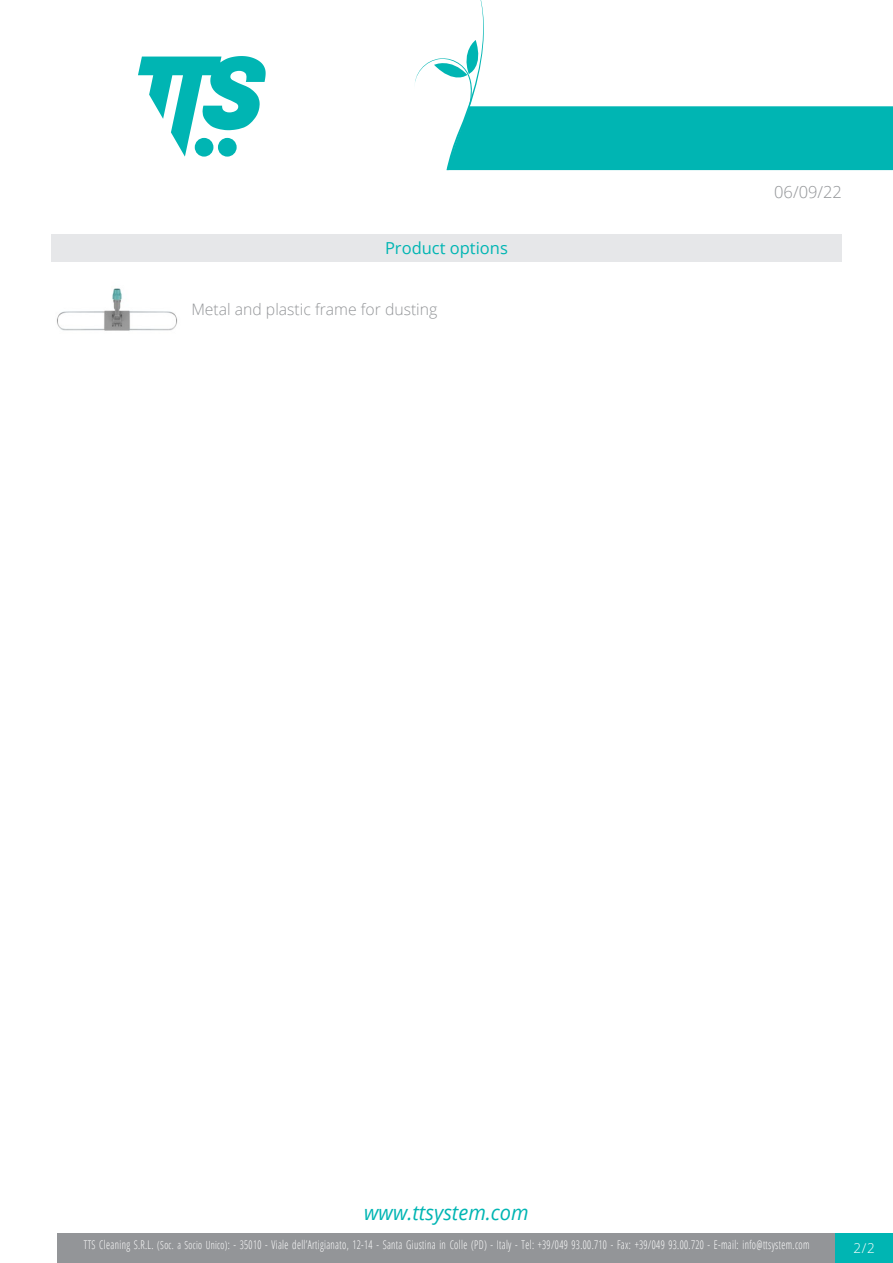
<style>
.page{position:relative;width:893px;height:1263px;background:#fff}
.page>*{position:absolute;margin:0;border:0;box-sizing:border-box;transform-origin:0 0}
.t1{font:italic 20.85px "Open Sans";color:#00b5b3;scale:.96 1}
.Titolo5{font:16.5px "Open Sans";color:#00b5b3}
.t2{font:300 16.5px "Open Sans";color:#939598}
.Nome{font:300 15.75px "Open Sans";color:#939598}
.t3{font:300 13.5px "Open Sans";color:#fff}
.t4{font:300 12px "Open Sans Condensed";letter-spacing:.035em;color:#fff;scale:.85 1}
.s1{font-size:11.25px}
</style>
<div class="page">
<svg style="left:138px;top:56px;width:128px;height:101px"></svg>
<div style="left:57px;top:1233px;width:779px;height:30px;background:#939598"></div>
<div style="left:836px;top:1233px;width:57px;height:30px;background:#00b5b3"></div>
<svg style="left:415px;top:0;width:478px;height:170px"></svg>
<div style="left:51px;top:234px;width:791px;height:28px;background:#e6e7e9"></div>
<img style="left:57px;top:288px;width:120px;height:43px">
<p class="Titolo5" style="left:385px;top:237px;width:124px">Product options</p>
<p class="Nome" style="left:191px;top:299px;width:248px">Metal and plastic frame for dusting</p>
<h2 class="t2" style="left:774px;top:180px;width:69px">06/09/22</h2>
<h1 class="t1" style="left:364px;top:1198px;width:173px">www.ttsystem.com</h1>
<p class="t4" style="left:84px;top:1236px;width:855px">TTS Cleaning S.R.L. <span class="s1">(Soc. a Socio Unico)</span>: - 35010 - Viale dell’Artigianato, 12-14 - Santa Giustina in Colle (PD) - Italy - Tel: +39/049 93.00.710 - Fax: +39/049 93.00.720 - E-mail: info@ttsystem.com</p>
<p class="t3" style="left:854px;top:1239px;width:23px">2/2</p>
</div>
